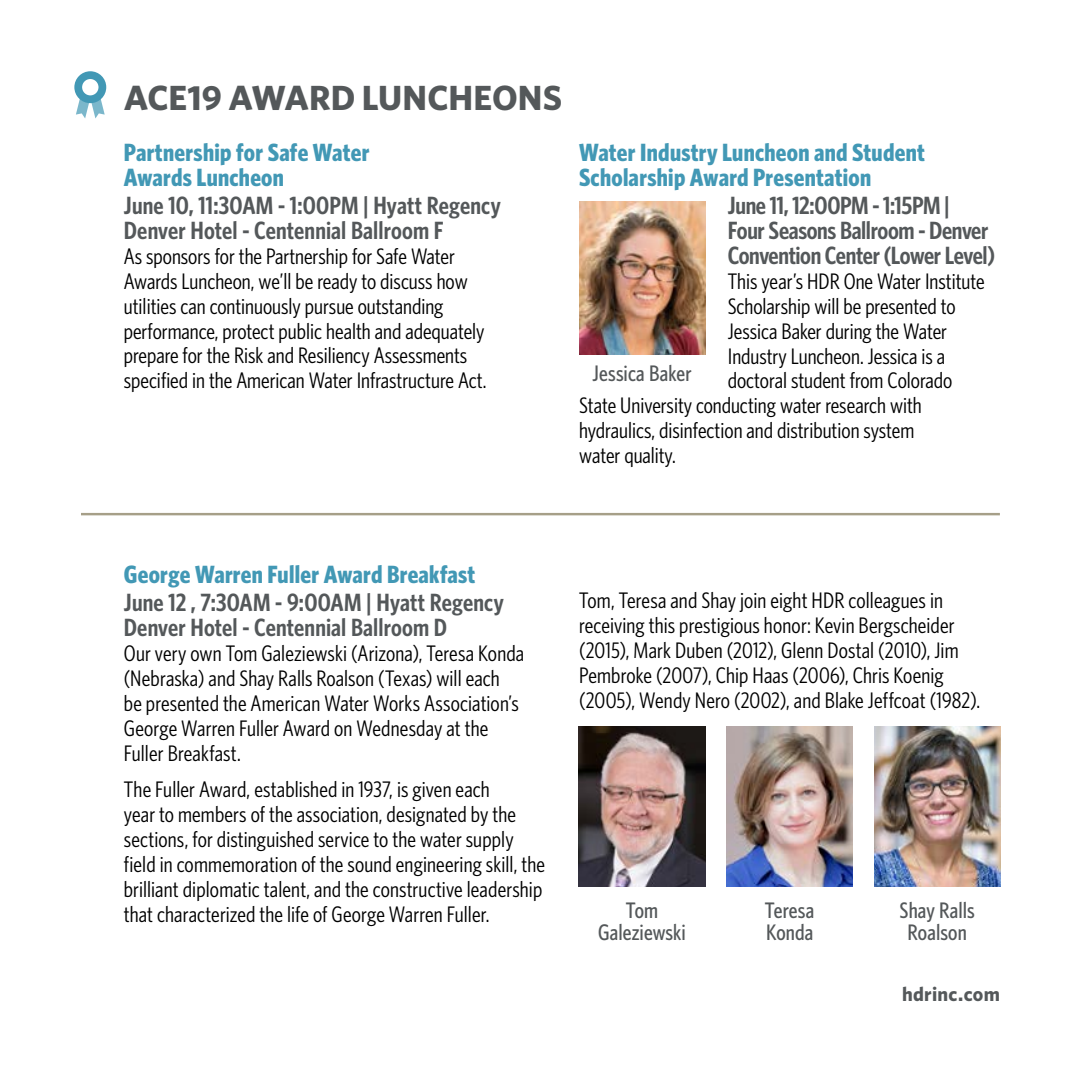
<style>
.page{position:relative;width:1080px;height:1080px;background:#fff}
.page>*{position:absolute;margin:0;border:0;box-sizing:border-box;transform-origin:0 0}
.t1{font:700 35px "Whitney";letter-spacing:.005em;color:#54585a}
.t2{font:600 25px/25px "Whitney Condensed";color:#54585a}
.t3{font:700 25px/25px "Whitney Condensed";letter-spacing:.01em;color:#4298b5}
.t4{font:22.5px/25px "Whitney Condensed";color:#000}
.t5{font:500 22.5px/22.5px "Whitney Condensed";letter-spacing:.005em;color:#54585a;text-align:center}
.t6{font:700 20px "Whitney";letter-spacing:.015em;color:#54585a}
</style>
<div class="page">
<hr style="left:81px;top:513px;width:919px;height:2px;background:#a69f88">
<img style="left:579px;top:201px;width:126px;height:154px">
<img style="left:579px;top:726px;width:126px;height:160px">
<img style="left:727px;top:726px;width:126px;height:160px">
<img style="left:874px;top:726px;width:126px;height:160px">
<svg style="left:76px;top:97px;width:29px;height:21px"></svg>
<div style="left:74px;top:71px;width:32px;height:32px;border:8px solid #4298b5;border-radius:50%"></div>
<h1 class="t1" style="left:124px;top:75px;width:440px">ACE19 AWARD LUNCHEONS</h1>
<p class="t3" style="left:124px;top:139px;width:247px">Partnership for Safe Water<br>Awards Luncheon</p>
<p class="t2" style="left:124px;top:191px;width:378px">June 10, 11:30AM - 1:00PM | Hyatt Regency<br>Denver Hotel - Centennial Ballroom F</p>
<p class="t4" style="left:124px;top:243px;width:364px">As sponsors for the Partnership for Safe Water Awards Luncheon, we’ll be ready to discuss how utilities can continuously pursue outstanding performance, protect public health and adequately prepare for the Risk and Resiliency Assessments specified in the American Water Infrastructure Act.</p>
<p class="t3" style="left:579px;top:139px;width:347px">Water Industry Luncheon and Student<br>Scholarship Award Presentation</p>
<p class="t2" style="left:728px;top:191px;width:269px">June 11, 12:00PM - 1:15PM |<br>Four Seasons Ballroom - Denver<br>Convention Center (Lower Level)</p>
<p class="t4" style="left:728px;top:268px;width:258px">This year’s HDR One Water Institute</p>
<p class="t4" style="left:728px;top:293px;width:229px">Scholarship will be presented to</p>
<p class="t4" style="left:728px;top:318px;width:221px">Jessica Baker during the Water</p>
<p class="t4" style="left:728px;top:343px;width:219px">Industry Luncheon. Jessica is a</p>
<p class="t4" style="left:728px;top:368px;width:226px">doctoral student from Colorado</p>
<p class="t4" style="left:579px;top:393px;width:344px">State University conducting water research with</p>
<p class="t4" style="left:579px;top:418px;width:337px">hydraulics, disinfection and distribution system</p>
<p class="t4" style="left:579px;top:443px;width:98px">water quality.</p>
<p class="t5" style="left:593px;top:362px;width:101px">Jessica Baker</p>
<p class="t3" style="left:124px;top:561px;width:353px">George Warren Fuller Award Breakfast</p>
<p class="t2" style="left:124px;top:589px;width:381px">June 12 , 7:30AM - 9:00AM | Hyatt Regency<br>Denver Hotel - Centennial Ballroom D</p>
<p class="t4" style="left:124px;top:640px;width:402px">Our very own Tom Galeziewski (Arizona), Teresa Konda (Nebraska) and Shay Ralls Roalson (Texas) will each<br>be presented the American Water Works Association’s George Warren Fuller Award on Wednesday at the Fuller Breakfast.</p>
<p class="t4" style="left:124px;top:776px;width:423px">The Fuller Award, established in 1937, is given each<br>year to members of the association, designated by the sections, for distinguished service to the water supply field in commemoration of the sound engineering skill, the brilliant diplomatic talent, and the constructive leadership that characterized the life of George Warren Fuller.</p>
<p class="t4" style="left:579px;top:588px;width:403px">Tom, Teresa and Shay join eight HDR colleagues in receiving this prestigious honor: Kevin Bergscheider (2015), Mark Duben (2012), Glenn Dostal (2010), Jim Pembroke (2007), Chip Haas (2006), Chris Koenig (2005), Wendy Nero (2002), and Blake Jeffcoat (1982).</p>
<p class="t5" style="left:598px;top:898px;width:89px">Tom<br>Galeziewski</p>
<p class="t5" style="left:765px;top:898px;width:51px;text-align:left">Teresa<br>Konda</p>
<p class="t5" style="left:900px;top:898px;width:77px">Shay Ralls<br>Roalson</p>
<p class="t6" style="left:902px;top:981px;width:99px">hdrinc.com</p>
</div>
